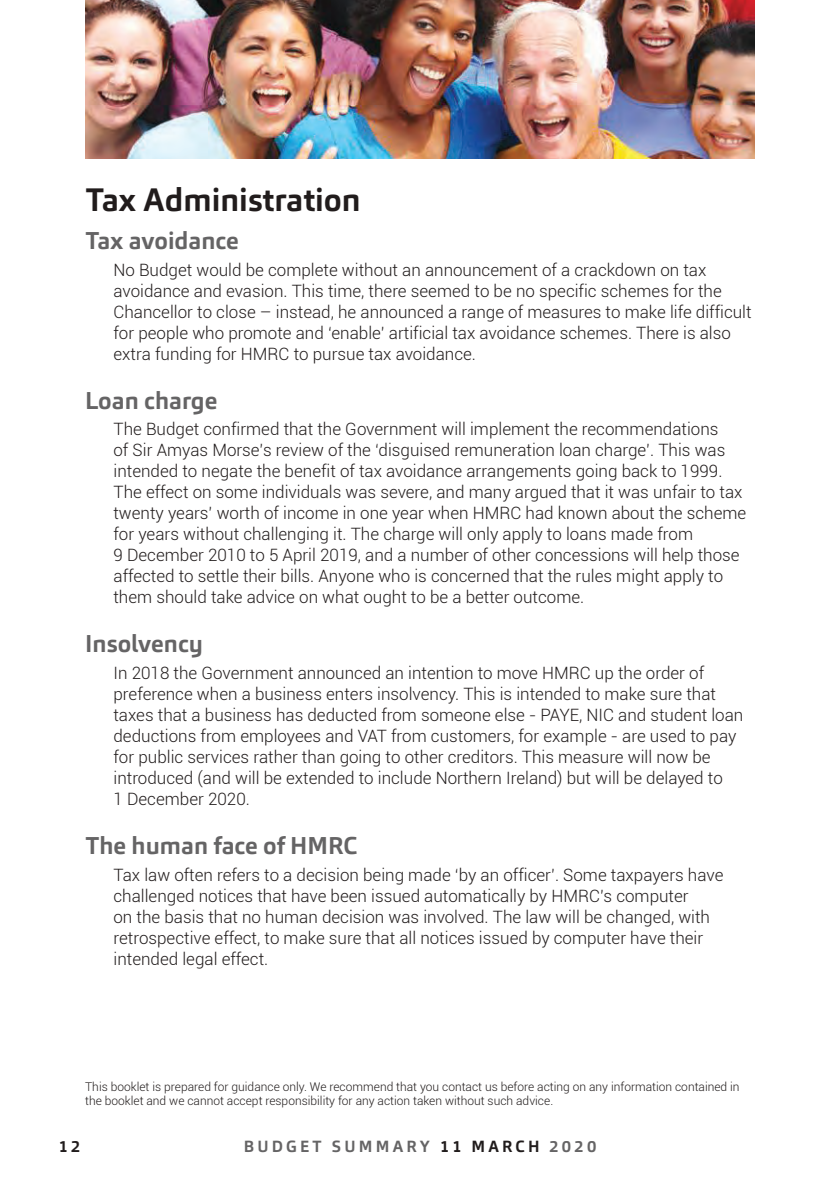
<style>
.page{position:relative;width:840px;height:1191px;background:#fff}
.page>*{position:absolute;margin:0;border:0;box-sizing:border-box;transform-origin:0 0}
.t1{font:700 32px "Carnac";color:#211c1c}
.t2{font:700 24px "Carnac";color:#656465}
.t3{font:300 17px/21px "Roboto";color:#211c1c}
.t4{font:700 16px "Carnac";letter-spacing:.2em;color:#656465}
.t5{font:700 16px "Carnac";color:#211c1c}
.t6{font:300 12px/14px "Roboto";color:#211c1c}
.s1{color:#211c1c}
</style>
<div class="page">
<img style="left:85px;top:0;width:669px;height:159px">
<h1 class="t1" style="left:85px;top:179px;width:277px">Tax Administration</h1>
<h2 class="t2" style="left:85px;top:225px;width:155px">Tax avoidance</h2>
<p class="t3" style="left:113px;top:258px;width:639px">No Budget would be complete without an announcement of a crackdown on tax avoidance and evasion. This time, there seemed to be no specific schemes for the Chancellor to close – instead, he announced a range of measures to make life difficult for people who promote and ‘enable’ artificial tax avoidance schemes. There is also extra funding for HMRC to pursue tax avoidance.</p>
<h2 class="t2" style="left:85px;top:385px;width:134px">Loan charge</h2>
<p class="t3" style="left:113px;top:418px;width:634px">The Budget confirmed that the Government will implement the recommendations<br>of Sir Amyas Morse’s review of the ‘disguised remuneration loan charge’. This was intended to negate the benefit of tax avoidance arrangements going back to 1999.<br>The effect on some individuals was severe, and many argued that it was unfair to tax twenty years’ worth of income in one year when HMRC had known about the scheme for years without challenging it. The charge will only apply to loans made from<br>9 December 2010 to 5 April 2019, and a number of other concessions will help those affected to settle their bills. Anyone who is concerned that the rules might apply to them should take advice on what ought to be a better outcome.</p>
<h2 class="t2" style="left:85px;top:628px;width:119px">Insolvency</h2>
<p class="t3" style="left:113px;top:662px;width:631px">In 2018 the Government announced an intention to move HMRC up the order of preference when a business enters insolvency. This is intended to make sure that taxes that a business has deducted from someone else - PAYE, NIC and student loan deductions from employees and VAT from customers, for example - are used to pay for public services rather than going to other creditors. This measure will now be introduced (and will be extended to include Northern Ireland) but will be delayed to<br>1 December 2020.</p>
<h2 class="t2" style="left:85px;top:830px;width:274px">The human face of HMRC</h2>
<p class="t3" style="left:113px;top:863px;width:611px">Tax law often refers to a decision being made ‘by an officer’. Some taxpayers have challenged notices that have been issued automatically by HMRC’s computer<br>on the basis that no human decision was involved. The law will be changed, with retrospective effect, to make sure that all notices issued by computer have their intended legal effect.</p>
<p class="t6" style="left:85px;top:1079px;width:655px">This booklet is prepared for guidance only. We recommend that you contact us before acting on any information contained in the booklet and we cannot accept responsibility for any action taken without such advice.</p>
<p class="t5" style="left:59px;top:1136px;width:23px">12</p>
<p class="t4" style="left:243px;top:1136px;width:354px">BUDGET SUMMARY <span class="s1">11 MARCH</span> 2020</p>
</div>
